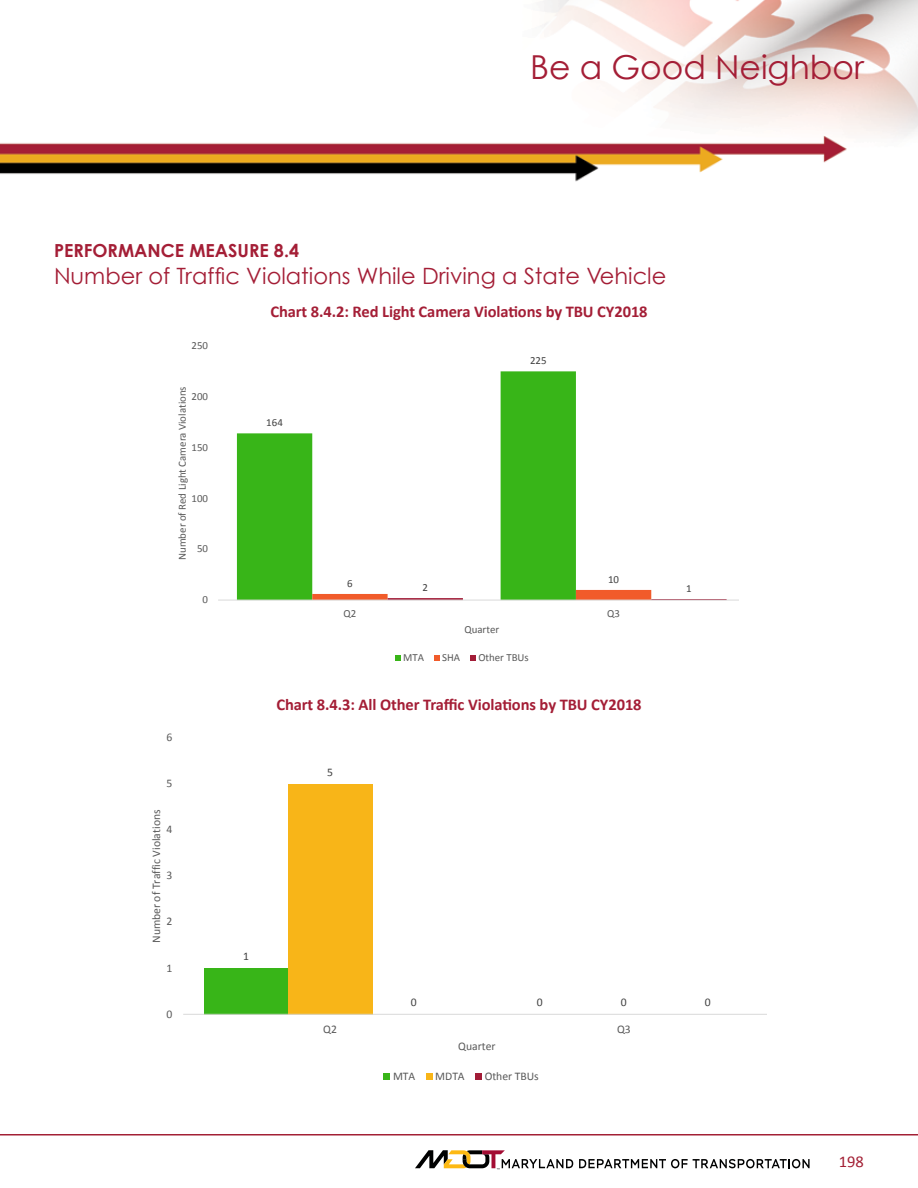
<style>
.page{position:relative;width:918px;height:1188px;background:#fff}
.page>*{position:absolute;margin:0;border:0;box-sizing:border-box;transform-origin:0 0}
.t1{font:33px "Century Gothic";color:#a41e36}
.t2{font:22.5px "Century Gothic";color:#a41e36}
.t3{font:700 18px "Century Gothic";color:#a41e36}
.t4{font:700 16.5px "Calibri";letter-spacing:-.005em;color:#a41e36}
.t5{font:16.5px "Calibri";color:#a32035}
.t6{font:11.7px "Calibri";color:#595959}
.t7{font:11.7px "Calibri";color:#404040}
.t8{font:10.8px "Calibri";color:#595959}
.t9{font:10.8px "Calibri";letter-spacing:.005em;color:#404040}
</style>
<div class="page">
<img style="left:0;top:0;width:918px;height:182px">
<hr style="left:0;top:1134px;width:918px;height:2px;background:#a32035">
<svg style="left:579px;top:1159px;width:231px;height:9px"></svg>
<svg style="left:415px;top:1151px;width:158px;height:19px"></svg>
<svg style="left:237px;top:371px;width:339px;height:229px"></svg>
<svg style="left:312px;top:590px;width:339px;height:10px"></svg>
<hr style="left:388px;top:598px;width:75px;height:2px;background:#a21c37">
<hr style="left:651px;top:599px;width:76px;height:1px;background:#a21c37">
<hr style="left:218px;top:600px;width:521px;height:1px;background:#d9d9d9">
<svg style="left:395px;top:655px;width:6px;height:6px"></svg>
<svg style="left:434px;top:655px;width:6px;height:6px"></svg>
<svg style="left:470px;top:655px;width:6px;height:6px"></svg>
<div style="left:204px;top:968px;width:84px;height:46px;background:#38b518"></div>
<div style="left:288px;top:784px;width:84px;height:230px;background:#f8b518"></div>
<hr style="left:183px;top:1014px;width:584px;height:1px;background:#d9d9d9">
<div style="left:384px;top:1073px;width:6px;height:7px;background:#38b518"></div>
<div style="left:426px;top:1073px;width:6px;height:7px;background:#f8b518"></div>
<div style="left:476px;top:1073px;width:6px;height:7px;background:#a21c37"></div>
<h1 class="t1" style="left:530px;top:47px;width:335px">Be a Good Neighbor</h1>
<p class="t3" style="left:54px;top:239px;width:247px">PERFORMANCE MEASURE 8.4</p>
<h2 class="t2" style="left:54px;top:262px;width:614px">Number of Traffic Violations While Driving a State Vehicle</h2>
<p class="t4" style="left:270px;top:301px;width:379px">Chart 8.4.2: Red Light Camera Violations by TBU CY2018</p>
<p class="t8" style="left:192px;top:339px;width:18px">250</p>
<p class="t8" style="left:175px;top:560px;width:175px;rotate:-90deg">Number of Red Light Camera Violations</p>
<p class="t8" style="left:192px;top:389px;width:18px">200</p>
<p class="t8" style="left:192px;top:440px;width:18px">150</p>
<p class="t8" style="left:192px;top:491px;width:18px">100</p>
<p class="t8" style="left:197px;top:542px;width:12px">50</p>
<p class="t8" style="left:203px;top:593px;width:7px">0</p>
<p class="t6" style="left:167px;top:730px;width:7px">6</p>
<p class="t6" style="left:167px;top:776px;width:7px">5</p>
<p class="t6" style="left:149px;top:943px;width:135px;rotate:-90deg">Number of Traffic Violations</p>
<p class="t6" style="left:167px;top:822px;width:7px">4</p>
<p class="t6" style="left:167px;top:868px;width:7px">3</p>
<p class="t6" style="left:167px;top:914px;width:7px">2</p>
<p class="t6" style="left:167px;top:960px;width:7px">1</p>
<p class="t6" style="left:167px;top:1006px;width:7px">0</p>
<p class="t9" style="left:266px;top:416px;width:18px">164</p>
<p class="t9" style="left:530px;top:354px;width:18px">225</p>
<p class="t9" style="left:347px;top:576px;width:7px">6</p>
<p class="t9" style="left:608px;top:572px;width:13px">10</p>
<p class="t9" style="left:423px;top:580px;width:7px">2</p>
<p class="t9" style="left:686px;top:581px;width:7px">1</p>
<p class="t8" style="left:344px;top:607px;width:14px">Q2</p>
<p class="t8" style="left:607px;top:607px;width:14px">Q3</p>
<p class="t8" style="left:464px;top:623px;width:36px">Quarter</p>
<p class="t8" style="left:403px;top:651px;width:22px">MTA</p>
<p class="t8" style="left:442px;top:651px;width:19px">SHA</p>
<p class="t8" style="left:478px;top:651px;width:52px">Other TBUs</p>
<p class="t4" style="left:276px;top:694px;width:367px">Chart 8.4.3: All Other Traffic Violations by TBU CY2018</p>
<p class="t7" style="left:327px;top:765px;width:7px">5</p>
<p class="t7" style="left:243px;top:949px;width:7px">1</p>
<p class="t7" style="left:411px;top:995px;width:7px">0</p>
<p class="t7" style="left:621px;top:995px;width:7px">0</p>
<p class="t7" style="left:705px;top:995px;width:7px">0</p>
<p class="t7" style="left:537px;top:995px;width:7px">0</p>
<p class="t6" style="left:323px;top:1021px;width:15px">Q2</p>
<p class="t6" style="left:617px;top:1021px;width:15px">Q3</p>
<p class="t6" style="left:458px;top:1039px;width:39px">Quarter</p>
<p class="t6" style="left:393px;top:1069px;width:24px">MTA</p>
<p class="t6" style="left:435px;top:1069px;width:31px">MDTA</p>
<p class="t6" style="left:485px;top:1069px;width:56px">Other TBUs</p>
<p class="t5" style="left:839px;top:1152px;width:27px">198</p>
</div>
